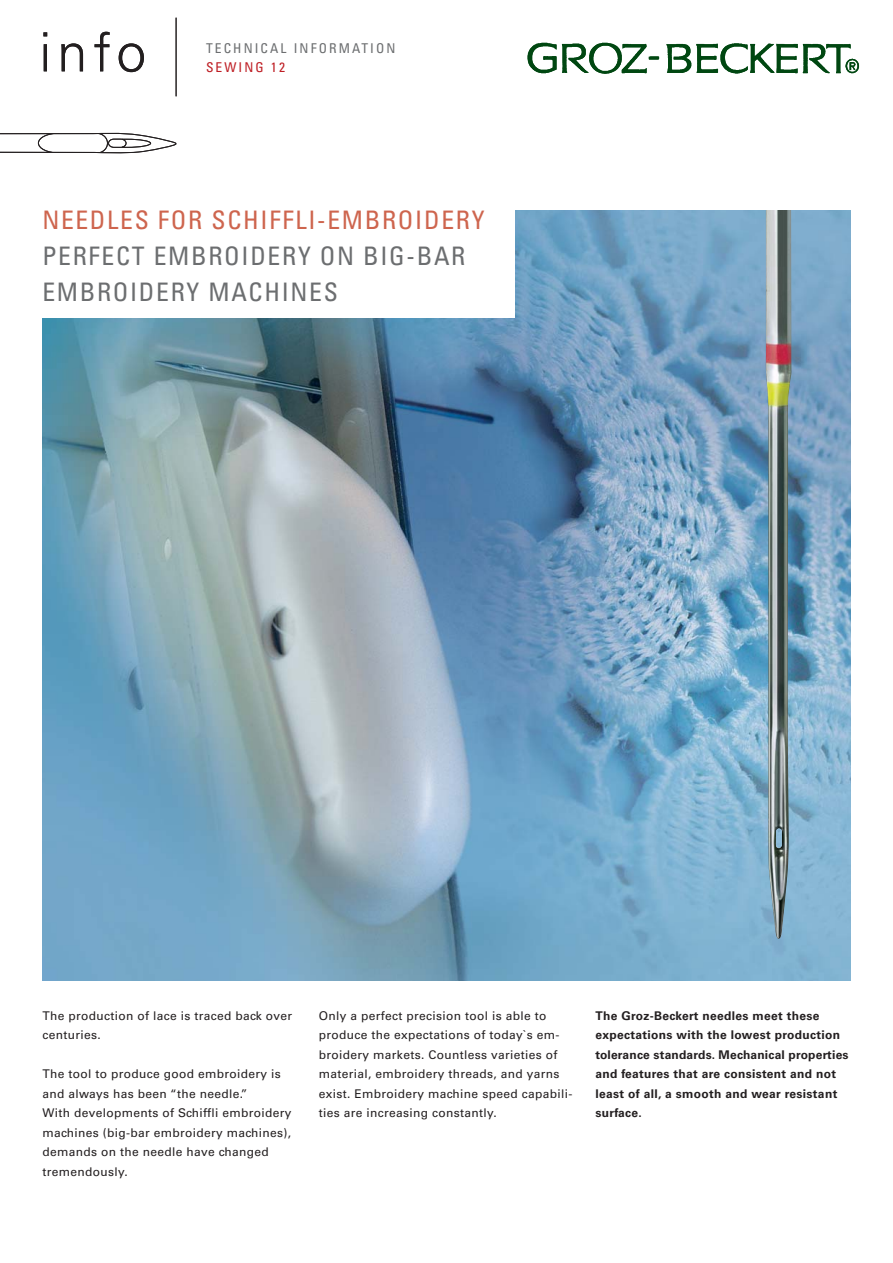
<style>
.page{position:relative;width:893px;height:1263px;background:#fff}
.page>*{position:absolute;margin:0;border:0;box-sizing:border-box;transform-origin:0 0}
.t1{font:300 54px "Univers LT Std";color:#231f20}
.t2{font:condensed 25.5px/36px "Univers LT Std";letter-spacing:.065em;color:#6c6e70}
.t3{font:condensed 25.5px "Univers LT Std";letter-spacing:.065em;color:#ce654e}
.t4{font:condensed 13.5px "Univers LT Std";letter-spacing:.155em;color:#6c6e70}
.t5{font:condensed 13.5px "Univers LT Std";letter-spacing:.155em;color:#be1e24}
.t6{font:12px/19.5px "Univers LT Std";letter-spacing:.03em;color:#231f20}
.t7{font:700 12px/19.5px "Univers LT Std";letter-spacing:.03em;color:#231f20}
</style>
<div class="page">
<img style="left:42px;top:211px;width:808px;height:770px">
<div style="left:42px;top:211px;width:473px;height:107px;background:#fff"></div>
<img style="left:527px;top:42px;width:333px;height:32px">
<hr style="left:176px;top:18px;width:1px;height:78px;background:#231f20">
<svg style="left:0;top:132px;width:177px;height:22px"></svg>
<img style="left:765px;top:211px;width:26px;height:728px">
<h1 class="t1" style="left:39px;top:26px;width:108px">info</h1>
<p class="t4" style="left:206px;top:42px;width:191px">TECHNICAL INFORMATION</p>
<p class="t5" style="left:206px;top:61px;width:81px">SEWING 12</p>
<h2 class="t3" style="left:42px;top:208px;width:443px">NEEDLES FOR SCHIFFLI-EMBROIDERY</h2>
<h2 class="t2" style="left:42px;top:240px;width:424px">PERFECT EMBROIDERY ON BIG-BAR<br>EMBROIDERY MACHINES</h2>
<p class="t6" style="left:42px;top:1007px;width:251px">The production of lace is traced back over centuries.</p>
<p class="t6" style="left:42px;top:1065px;width:251px">The tool to produce good embroidery is and always has been “the needle.”<br>With developments of Schiffli embroidery machines (big-bar embroidery machines), demands on the needle have changed tremendously.</p>
<p class="t6" style="left:319px;top:1007px;width:255px">Only a perfect precision tool is able to produce the expectations of today`s em&shy;broidery markets. Countless varieties of material, embroidery threads, and yarns exist. Embroidery machine speed capabili&shy;ties are increasing constantly.</p>
<p class="t7" style="left:595px;top:1006px;width:255px">The Groz-Beckert needles meet these expectations with the lowest production tolerance standards. Mechanical properties and features that are consistent and not least of all, a smooth and wear resistant surface.</p>
</div>
